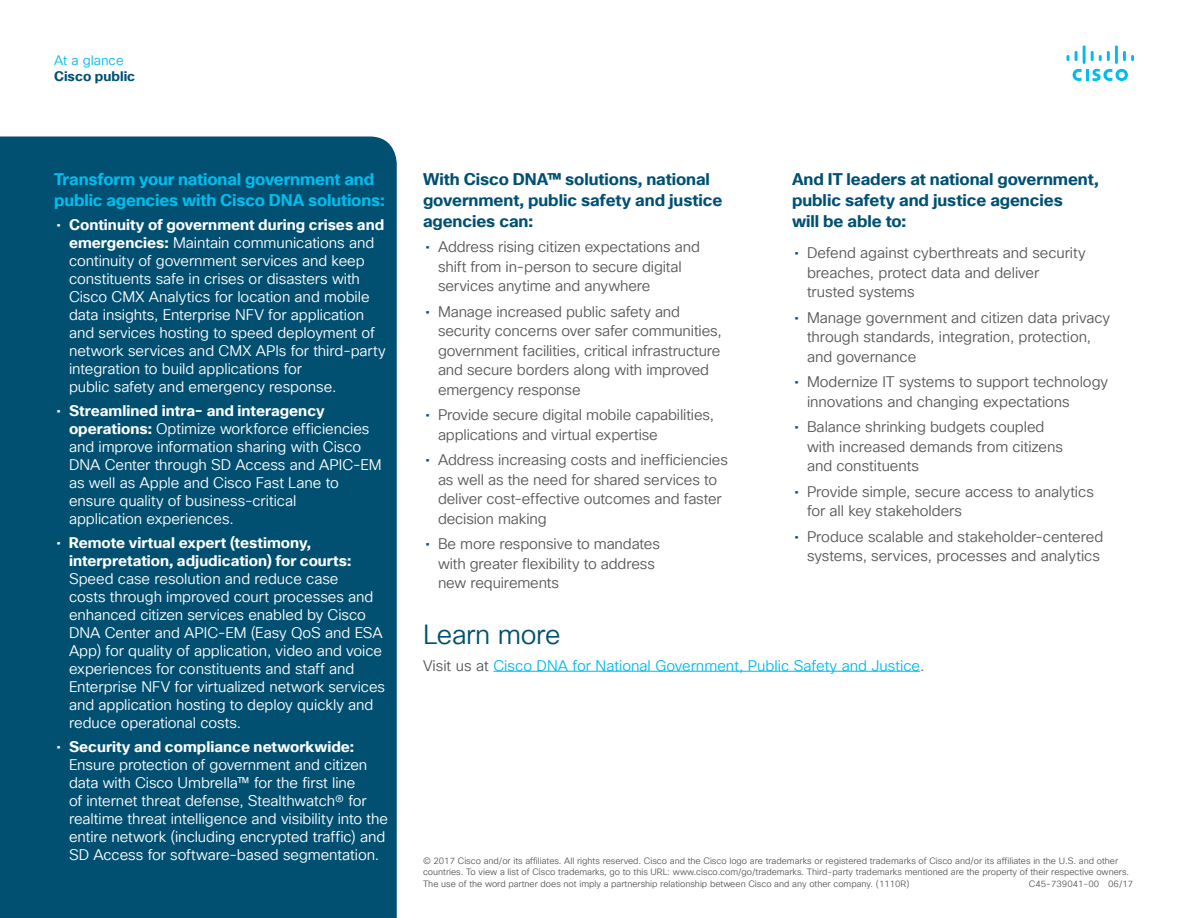
<style>
.page{position:relative;width:1188px;height:918px;background:#fff}
.page>*{position:absolute;margin:0;border:0;box-sizing:border-box;transform-origin:0 0}
.Subhead2_Indigo{font:27px "Cisco Sans TT Light";letter-spacing:-.015em;color:#005073}
.Subhead3_Indigo{font:700 16.5px/21px "Cisco Sans TT";letter-spacing:-.005em;color:#005073}
.Subhead3_Blue{font:700 16.5px/21px "Cisco Sans TT";letter-spacing:-.01em;color:#01bcec}
.t1{font:15px/18px "Cisco Sans TT Light";letter-spacing:-.005em;color:#fff}
.t2{font:15px/19.5px "Cisco Sans TT Light";letter-spacing:-.005em;color:#57585a}
.Body{font:15px "Cisco Sans TT Light";color:#01bcec}
.t3{font:700 13.5px "Cisco Sans TT";color:#005073}
.t4{font:13.5px "Cisco Sans TT Light";color:#01bcec}
.Footer_white{font:9px/11.2px "Cisco Sans TT Light";color:#57585a}
.s1{font-family:"Cisco Sans TT"}
.s2{font-family:"Cisco Sans TT";font-weight:700}
.s3{font-family:"Cisco Sans TT";color:#005073}
.s4{color:#57585a}
</style>
<div class="page">
<svg style="left:1073px;top:69px;width:55px;height:12px"></svg>
<svg style="left:1067px;top:55px;width:2px;height:6px"></svg>
<svg style="left:1075px;top:51px;width:3px;height:10px"></svg>
<hr style="left:1083px;top:45px;width:3px;height:19px;background:#01bcec">
<svg style="left:1091px;top:51px;width:19px;height:10px"></svg>
<hr style="left:1115px;top:45px;width:3px;height:19px;background:#01bcec">
<svg style="left:1123px;top:51px;width:11px;height:10px"></svg>
<div style="left:0;top:136px;width:397px;height:782px;background:#015072"></div>
<hr style="left:493px;top:671px;width:427px;height:1px;background:#01bcec">
<p class="t4" style="left:54px;top:51px;width:71px">At a glance</p>
<p class="t3" style="left:54px;top:67px;width:83px">Cisco public</p>
<p class="Subhead3_Blue" style="left:54px;top:169px;width:332px">Transform your national government and public agencies with Cisco DNA solutions:</p>
<p class="t1" style="left:69px;top:216px;width:318px;text-indent:-13px"><span class="s1">•</span> <span class="s2">Continuity of government during crises and emergencies:</span> Maintain communications and continuity of government services and keep constituents safe in crises or disasters with Cisco CMX Analytics for location and mobile data insights, Enterprise NFV for application and services hosting to speed deployment of network services and CMX APIs for third-party integration to build applications for<br>public safety and emergency response.</p>
<p class="t1" style="left:69px;top:402px;width:314px;text-indent:-13px"><span class="s1">•</span> <span class="s2">Streamlined intra- and interagency operations:</span> Optimize workforce efficiencies and improve information sharing with Cisco DNA Center through SD Access and APIC-EM as well as Apple and Cisco Fast Lane to ensure quality of business-critical<br>application experiences.</p>
<p class="t1" style="left:69px;top:534px;width:318px;text-indent:-13px"><span class="s1">•</span> <span class="s2">Remote virtual expert (testimony, interpretation, adjudication) for courts:<br></span>Speed case resolution and reduce case<br>costs through improved court processes and enhanced citizen services enabled by Cisco DNA Center and APIC-EM (Easy QoS and ESA App) for quality of application, video and voice experiences for constituents and staff and Enterprise NFV for virtualized network services and application hosting to deploy quickly and reduce operational costs.</p>
<p class="t1" style="left:69px;top:738px;width:321px;text-indent:-13px"><span class="s1">•</span> <span class="s2">Security and compliance networkwide:<br></span>Ensure protection of government and citizen data with Cisco Umbrella™ for the first line<br>of internet threat defense, Stealthwatch® for realtime threat intelligence and visibility into the entire network (including encrypted traffic) and SD Access for software-based segmentation.</p>
<p class="Subhead3_Indigo" style="left:423px;top:169px;width:301px">With Cisco DNA™ solutions, national government, public safety and justice agencies can:</p>
<p class="t2" style="left:438px;top:238px;width:264px;text-indent:-13px"><span class="s3">•</span> Address rising citizen expectations and shift from in-person to secure digital services anytime and anywhere</p>
<p class="t2" style="left:438px;top:302px;width:285px;text-indent:-13px"><span class="s3">•</span> Manage increased public safety and security concerns over safer communities, government facilities, critical infrastructure and secure borders along with improved emergency response</p>
<p class="t2" style="left:438px;top:406px;width:278px;text-indent:-13px"><span class="s3">•</span> Provide secure digital mobile capabilities, applications and virtual expertise</p>
<p class="t2" style="left:438px;top:451px;width:292px;text-indent:-13px"><span class="s3">•</span> Address increasing costs and inefficiencies as well as the need for shared services to deliver cost-effective outcomes and faster decision making</p>
<p class="t2" style="left:438px;top:535px;width:224px;text-indent:-13px"><span class="s3">•</span> Be more responsive to mandates with greater flexibility to address new requirements</p>
<p class="Subhead2_Indigo" style="left:423px;top:617px;width:139px">Learn more</p>
<p class="Body" style="left:423px;top:656px;width:503px"><span class="s4">Visit us at</span> Cisco DNA for National Government, Public Safety and Justice<span class="s4">.</span></p>
<p class="Subhead3_Indigo" style="left:792px;top:169px;width:308px">And IT leaders at national government, public safety and justice agencies<br>will be able to:</p>
<p class="t2" style="left:807px;top:244px;width:280px;text-indent:-13px"><span class="s3">•</span> Defend against cyberthreats and security breaches, protect data and deliver trusted systems</p>
<p class="t2" style="left:807px;top:308px;width:305px;text-indent:-13px"><span class="s3">•</span> Manage government and citizen data privacy through standards, integration, protection, and governance</p>
<p class="t2" style="left:807px;top:373px;width:303px;text-indent:-13px"><span class="s3">•</span> Modernize IT systems to support technology innovations and changing expectations</p>
<p class="t2" style="left:807px;top:418px;width:258px;text-indent:-13px"><span class="s3">•</span> Balance shrinking budgets coupled with increased demands from citizens and constituents</p>
<p class="t2" style="left:807px;top:482px;width:289px;text-indent:-13px"><span class="s3">•</span> Provide simple, secure access to analytics for all key stakeholders</p>
<p class="t2" style="left:794px;top:527px;width:310px;text-align:right"><span class="s3">•</span> Produce scalable and stakeholder-centered systems, services, processes and analytics</p>
<p class="Footer_white" style="left:423px;top:856px;width:708px">© 2017 Cisco and/or its affiliates. All rights reserved. Cisco and the Cisco logo are trademarks or registered trademarks of Cisco and/or its affiliates in the U.S. and other countries. To view a list of Cisco trademarks, go to this URL: www.cisco.com/go/trademarks. Third-party trademarks mentioned are the property of their respective owners.<br>The use of the word partner does not imply a partnership relationship between Cisco and any other company. (1110R)</p>
<p class="Footer_white" style="left:1029px;top:878px;width:106px">C45-739041-00 06/17</p>
</div>
